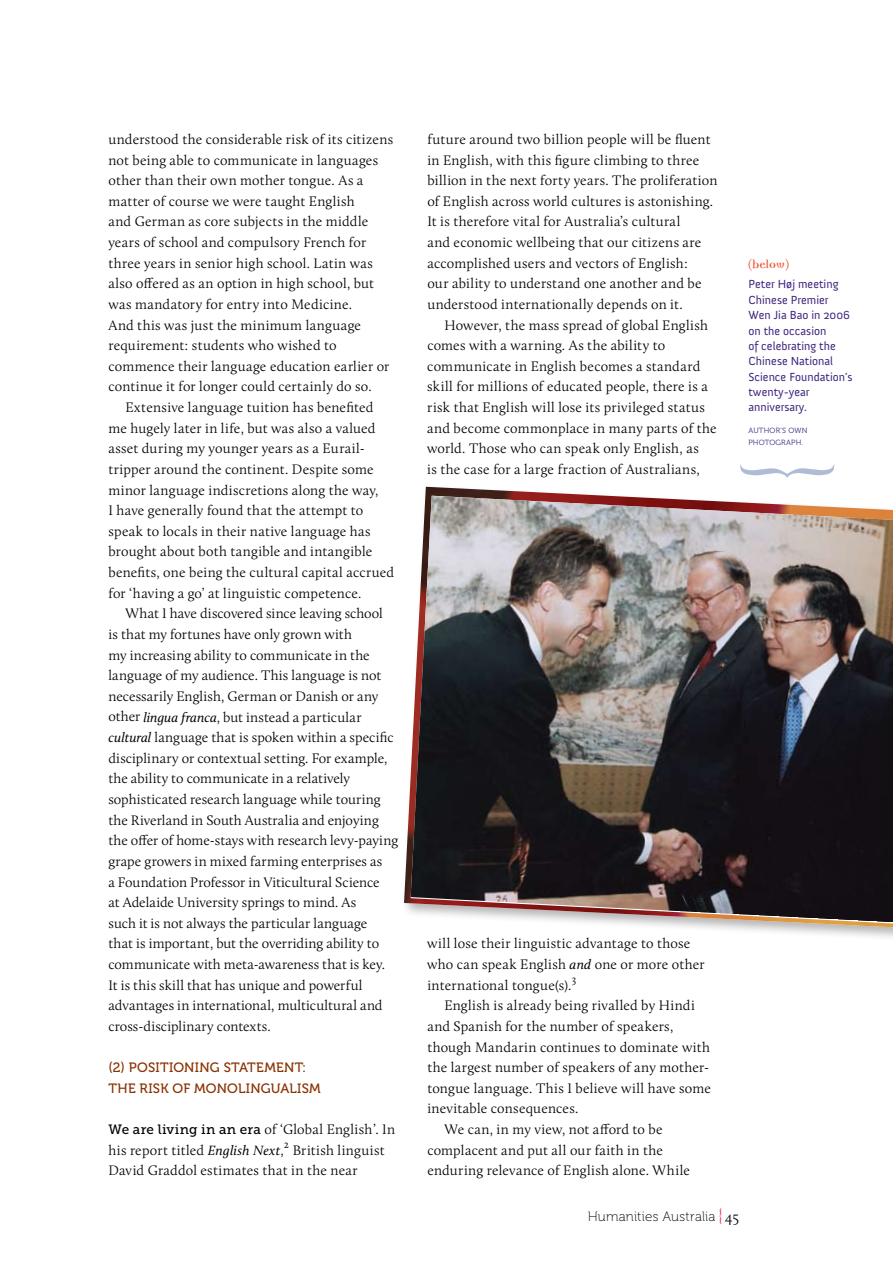
<style>
.page{position:relative;width:893px;height:1263px;background:#fff}
.page>*{position:absolute;margin:0;border:0;box-sizing:border-box;transform-origin:0 0}
.t1{font:300 15.75px "Calluna";color:#000}
.t2{font:300 14.25px/20.5px "Calluna";letter-spacing:.025em;color:#000}
.t3{font:13.5px/20.7px "Museo 500";letter-spacing:.015em;color:#893101}
.t4{font:13.5px "Museo 100";letter-spacing:.01em;color:#000}
.t5{font:700 12.75px "Democratica";color:#f05133}
.t6{font:12px/15.3px "Anivers";color:#3c237c}
.t7{font:300 11.4px "Calluna";color:#000}
.t8{font:7.5px/12px "Museo 300";letter-spacing:.025em;color:#3c237c}
.s1{font-weight:400;font-style:italic;font-size:13.8px}
.s2{font-family:"Museo Slab 500";font-weight:400;font-size:13.5px}
.s3{font-family:"Democratica";font-size:15.75px;color:#e71939}
</style>
<div class="page">
<div style="left:400px;top:483px;width:493px;height:459px;background:#000;opacity:.3"></div>
<img style="left:404px;top:487px;width:489px;height:440px">
<img style="left:411px;top:496px;width:482px;height:426px">
<svg style="left:740px;top:464px;width:94px;height:14px"></svg>
<p class="t2" style="left:108px;top:129px;width:286px">understood the considerable risk of its citizens not being able to communicate in languages other than their own mother tongue. As a matter of course we were taught English<br>and German as core subjects in the middle years of school and compulsory French for three years in senior high school. Latin was also offered as an option in high school, but was mandatory for entry into Medicine.<br>And this was just the minimum language requirement: students who wished to commence their language education earlier or continue it for longer could certainly do so.</p>
<p class="t2" style="left:108px;top:397px;width:287px;text-indent:17px">Extensive language tuition has benefited me hugely later in life, but was also a valued asset during my younger years as a Eurail&shy;tripper around the continent. Despite some minor language indiscretions along the way,<br>I have generally found that the attempt to speak to locals in their native language has brought about both tangible and intangible benefits, one being the cultural capital accrued for ‘having a go’ at linguistic competence.</p>
<p class="t2" style="left:108px;top:603px;width:291px;text-indent:17px">What I have discovered since leaving school<br>is that my fortunes have only grown with<br>my increasing ability to communicate in the language of my audience. This language is not necessarily English, German or Danish or any other <span class="s1">lingua franca</span>, but instead a particular <span class="s1">cultural</span> language that is spoken within a specific disciplinary or contextual setting. For example, the ability to communicate in a relatively sophisticated research language while touring the Riverland in South Australia and enjoying the offer of home-stays with research levy-paying grape growers in mixed farming enterprises as<br>a Foundation Professor in Viticultural Science<br>at Adelaide University springs to mind. As<br>such it is not always the particular language<br>that is important, but the overriding ability to communicate with meta-awareness that is key.<br>It is this skill that has unique and powerful advantages in international, multicultural and cross-disciplinary contexts.</p>
<p class="t3" style="left:108px;top:1057px;width:132px">(2) POSITIONING STAT</p>
<p class="t3" style="left:108px;top:1057px;width:214px;text-indent:148px">EMENT:<br>THE RISK OF MONOLINGUALISM</p>
<p class="t2" style="left:108px;top:1119px;width:288px"><span class="s2">We are living in an era</span> of ‘Global English’. In his report titled <span class="s1">English Next</span>,</p>
<p class="t7" style="left:284px;top:1137px;width:7px">2</p>
<p class="t2" style="left:108px;top:1139px;width:278px;text-indent:184px">British linguist<br>David Graddol estimates that in the near</p>
<p class="t2" style="left:427px;top:129px;width:292px">future around two billion people will be fluent in English, with this figure climbing to three billion in the next forty years. The proliferation of English across world cultures is astonishing.<br>It is therefore vital for Australia’s cultural<br>and economic wellbeing that our citizens are accomplished users and vectors of English:<br>our ability to understand one another and be understood internationally depends on it.</p>
<p class="t2" style="left:427px;top:314px;width:291px;text-indent:17px">However, the mass spread of global English comes with a warning. As the ability to communicate in English becomes a standard skill for millions of educated people, there is a risk that English will lose its privileged status and become commonplace in many parts of the world. Those who can speak only English, as<br>is the case for a large fraction of Australians,</p>
<p class="t5" style="left:748px;top:258px;width:42px">(below)</p>
<p class="t6" style="left:748px;top:277px;width:106px">Peter Høj meeting<br>Chinese Premier<br>Wen Jia Bao in 2006 on the occasion<br>of celebrating the<br>Chinese National<br>Science Foundation’s twenty-year anniversary.</p>
<p class="t8" style="left:748px;top:425px;width:60px">AUTHOR'S OWN<br>PHOTOGRAPH.</p>
<p class="t2" style="left:427px;top:933px;width:279px">will lose their linguistic advantage to those who can speak English <span class="s1">and</span> one or more other international tongue(s).</p>
<p class="t7" style="left:572px;top:972px;width:6px">3</p>
<p class="t2" style="left:444px;top:995px;width:252px">English is already being rivalled by Hindi</p>
<p class="t2" style="left:427px;top:1016px;width:247px">and Spanish for the number of speakers,</p>
<p class="t2" style="left:427px;top:1036px;width:284px">though Mandarin continues to dominate with</p>
<p class="t2" style="left:427px;top:1057px;width:283px">the largest number of speakers of any mother-</p>
<p class="t2" style="left:427px;top:1078px;width:285px">tongue language. This I believe will have some</p>
<p class="t2" style="left:427px;top:1098px;width:153px">inevitable consequences.</p>
<p class="t2" style="left:444px;top:1119px;width:220px">We can, in my view, not afford to be</p>
<p class="t2" style="left:427px;top:1139px;width:237px">complacent and put all our faith in the</p>
<p class="t2" style="left:427px;top:1160px;width:264px">enduring relevance of English alone. While</p>
<p class="t4" style="left:588px;top:1210px;width:136px">Humanities Australia <span class="s3">{</span></p>
<p class="t1" style="left:725px;top:1207px;width:16px">45</p>
</div>
